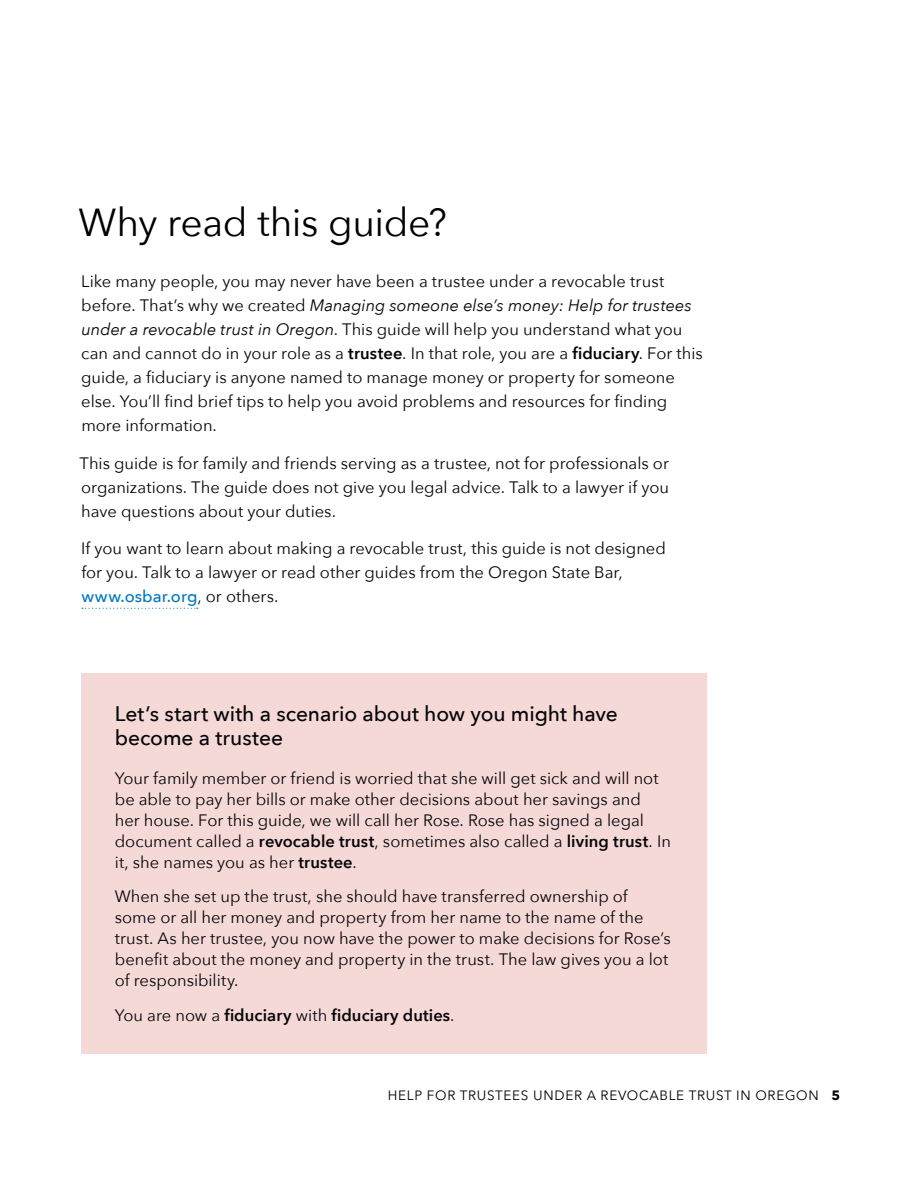
<style>
.page{position:relative;width:918px;height:1188px;background:#fff}
.page>*{position:absolute;margin:0;border:0;box-sizing:border-box;transform-origin:0 0}
.t1{font:39px "Avenir Next";letter-spacing:-.015em;color:#000}
.t2{font:500 21px/24px "Avenir Next";letter-spacing:-.005em;color:#06060a}
.Paragraph{font:16.5px/24px "Avenir Next";color:#06060a}
.t3{font:600 16.5px "Avenir Next";letter-spacing:.005em;color:#06060a}
.t4{font:13.5px "Avenir Next";letter-spacing:.05em;color:#000}
.s1{font-style:italic}
.s2{font-weight:600}
.s3{font-weight:500;color:#0077be}
.s4{font-weight:400}
.s5{font-weight:700}
</style>
<div class="page">
<svg style="left:82px;top:608px;width:116px;height:1px"></svg>
<div style="left:81px;top:673px;width:625px;height:380px;background:#f5d9d6"></div>
<h2 class="t1" style="left:79px;top:190px;width:370px">Why read this guide?</h2>
<p class="Paragraph" style="left:81px;top:269px;width:623px">Like many people, you may never have been a trustee under a revocable trust before. That’s why we created <span class="s1">Managing someone else’s money: Help for trustees under a revocable trust in Oregon</span>. This guide will help you understand what you can and cannot do in your role as a <span class="s2">trustee</span>. In that role, you are a <span class="s2">fiduciary</span>. For this guide, a fiduciary is anyone named to manage money or property for someone else. You’ll find brief tips to help you avoid problems and resources for finding more information.</p>
<p class="Paragraph" style="left:79px;top:450px;width:591px;text-align:justify">This guide is for family and friends serving as a trustee, not for professionals or organizations. The guide does not give you legal advice. Talk to a lawyer if you have questions about your duties.</p>
<p class="Paragraph" style="left:81px;top:536px;width:586px">If you want to learn about making a revocable trust, this guide is not designed for you. Talk to a lawyer or read other guides from the Oregon State Bar, <span class="s3">www.osbar.org</span>, or others.</p>
<p class="t2" style="left:115px;top:701px;width:505px">Let’s start with a scenario about how you might have become a trustee</p>
<p class="Paragraph" style="left:115px;top:767px;width:558px;line-height:21px">Your family member or friend is worried that she will get sick and will not be able to pay her bills or make other decisions about her savings and<br>her house. For this guide, we will call her Rose. Rose has signed a legal document called a <span class="s2">revocable trust</span>, sometimes also called a <span class="s2">living trust</span>. In it, she names you as her <span class="s2">trustee</span>.</p>
<p class="Paragraph" style="left:115px;top:885px;width:558px;line-height:21px">When she set up the trust, she should have transferred ownership of some or all her money and property from her name to the name of the trust. As her trustee, you now have the power to make decisions for Rose’s benefit about the money and property in the trust. The law gives you a lot of responsibility.</p>
<p class="t3" style="left:115px;top:1001px;width:341px"><span class="s4">You are now a</span> fiduciary <span class="s4">with</span> fiduciary duties<span class="s4">.</span></p>
<p class="t4" style="left:388px;top:1084px;width:454px">HELP FOR TRUSTEES UNDER A REVOCABLE TRUST IN OREGON <span class="s5">5</span></p>
</div>
